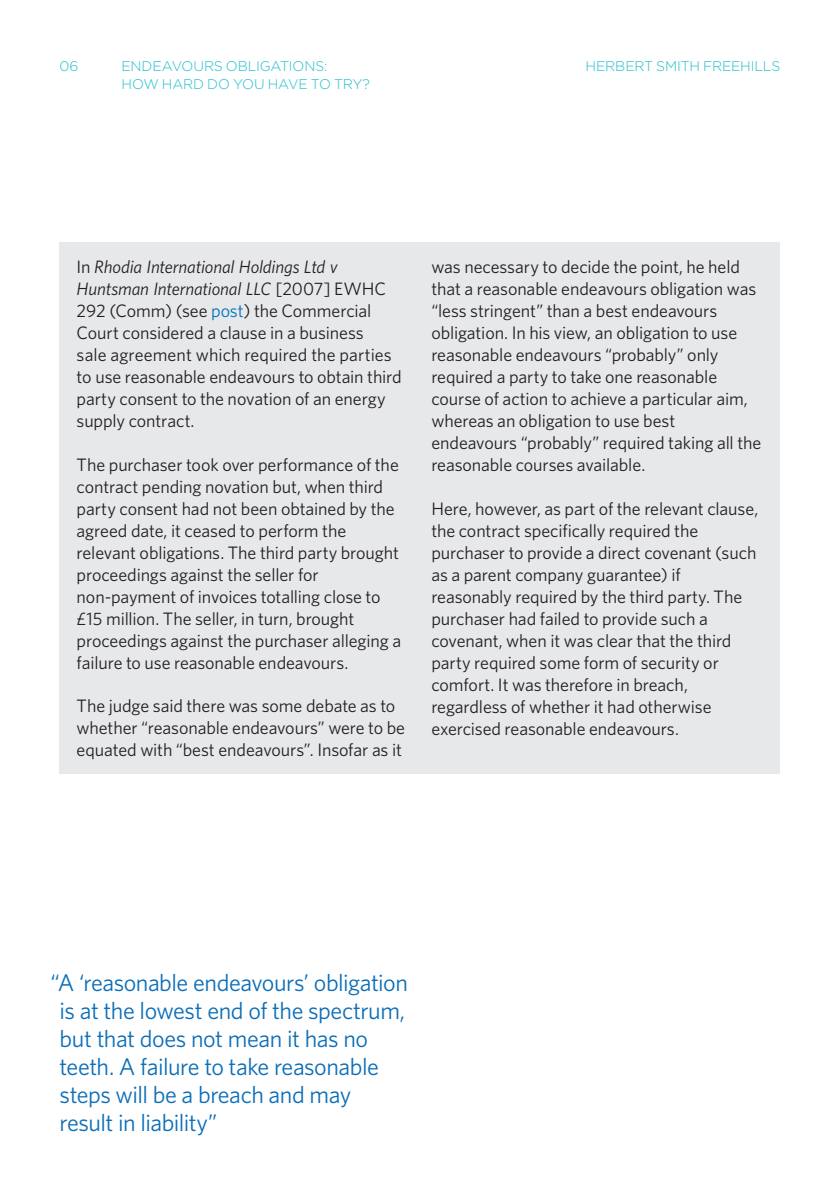
<style>
.page{position:relative;width:840px;height:1191px;background:#fff}
.page>*{position:absolute;margin:0;border:0;box-sizing:border-box;transform-origin:0 0}
.t1{font:24px/28px "Whitney";letter-spacing:-.02em;color:#0c6eb8}
.Body_Text{font:18px/22px "Whitney";letter-spacing:-.005em;color:#231f20}
.t2{font:300 14px "Gotham";letter-spacing:-.015em;color:#21bece}
.s1{font-style:italic}
.s2{color:#0075bd}
</style>
<div class="page">
<div style="left:60px;top:242px;width:720px;height:531px;background:#e6e8ea"></div>
<p class="t2" style="left:60px;top:57px;width:20px">06</p>
<p class="t2" style="left:121px;top:57px;width:207px">ENDEAVOURS OBLIGATIONS:</p>
<p class="t2" style="left:585px;top:57px;width:196px">HERBERT SMITH FREEHILLS</p>
<p class="t2" style="left:121px;top:75px;width:250px">HOW HARD DO YOU HAVE TO TRY?</p>
<p class="Body_Text" style="left:77px;top:256px;width:326px">In <span class="s1">Rhodia International Holdings Ltd v Huntsman International LLC</span> [2007] EWHC 292 (Comm) (see <span class="s2">post</span>) the Commercial Court considered a clause in a business<br>sale agreement which required the parties to use reasonable endeavours to obtain third party consent to the novation of an energy supply contract.</p>
<p class="Body_Text" style="left:77px;top:453px;width:326px">The purchaser took over performance of the contract pending novation but, when third party consent had not been obtained by the agreed date, it ceased to perform the relevant obligations. The third party brought proceedings against the seller for non-payment of invoices totalling close to £15 million. The seller, in turn, brought proceedings against the purchaser alleging a failure to use reasonable endeavours.</p>
<p class="Body_Text" style="left:77px;top:694px;width:330px">The judge said there was some debate as to whether “reasonable endeavours” were to be equated with “best endeavours”. Insofar as it</p>
<p class="Body_Text" style="left:431px;top:256px;width:331px">was necessary to decide the point, he held that a reasonable endeavours obligation was “less stringent” than a best endeavours obligation. In his view, an obligation to use reasonable endeavours “probably” only required a party to take one reasonable course of action to achieve a particular aim, whereas an obligation to use best endeavours “probably” required taking all the reasonable courses available.</p>
<p class="Body_Text" style="left:431px;top:497px;width:328px">Here, however, as part of the relevant clause, the contract specifically required the purchaser to provide a direct covenant (such as a parent company guarantee) if reasonably required by the third party. The purchaser had failed to provide such a covenant, when it was clear that the third party required some form of security or comfort. It was therefore in breach, regardless of whether it had otherwise exercised reasonable endeavours.</p>
<p class="t1" style="left:60px;top:968px;width:350px;text-indent:-9px">“A ‘reasonable endeavours’ obligation is at the lowest end of the spectrum, but that does not mean it has no teeth. A failure to take reasonable steps will be a breach and may result in liability”</p>
</div>
